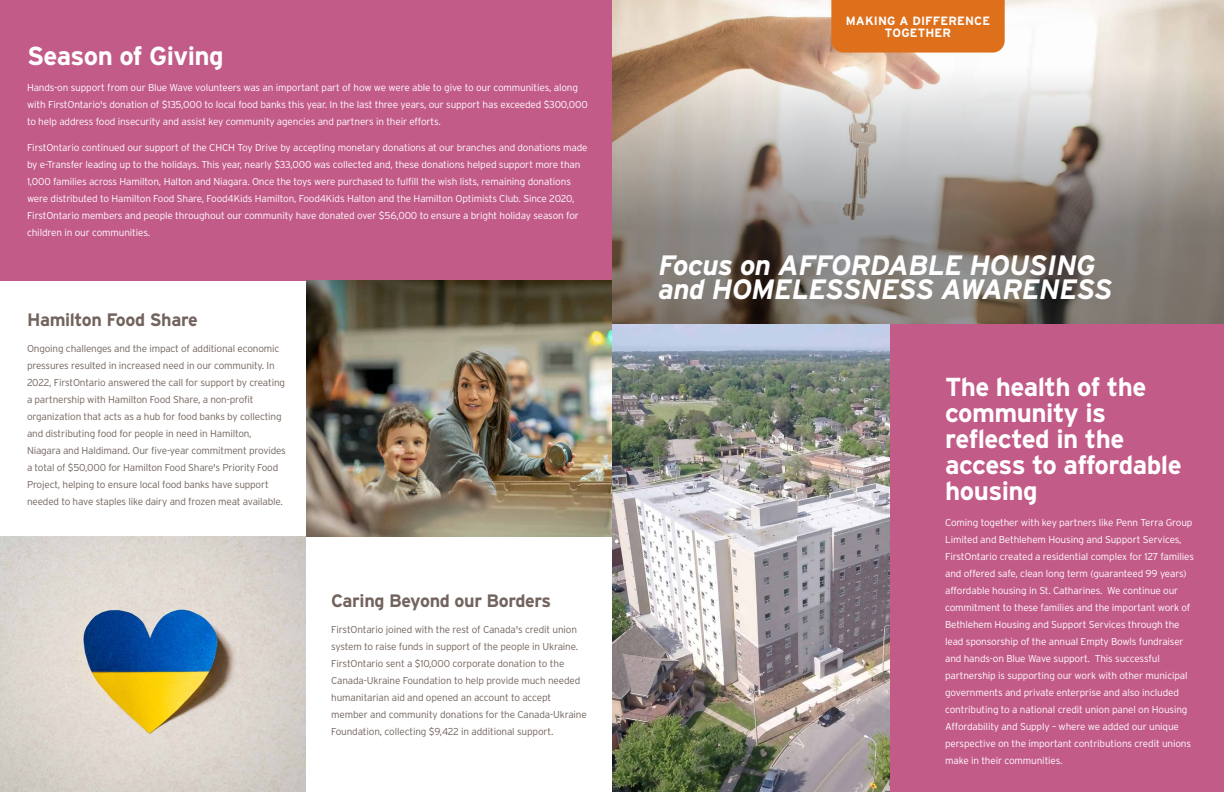
<style>
.page{position:relative;width:1224px;height:792px;background:#fff}
.page>*{position:absolute;margin:0;border:0;box-sizing:border-box;transform-origin:0 0}
.t1{font:italic 700 28px/24px "Interstate";letter-spacing:-.02em;color:#fff}
.t2{font:700 26px/26px "Interstate";letter-spacing:-.02em;color:#fff}
.t3{font:700 18px "Interstate";letter-spacing:-.02em;color:#72635d}
.t4{font:700 12px/12.2px "Interstate";letter-spacing:.01em;color:#fff;text-align:center}
.t5{font:300 10px/17px "Interstate";letter-spacing:-.015em;color:#fff}
.t6{font:300 10px/17px "Interstate";letter-spacing:-.02em;color:#72645e}
</style>
<div class="page">
<div style="left:0;top:0;width:612px;height:281px;background:#c35b89"></div>
<img style="left:306px;top:281px;width:306px;height:255px">
<div style="left:890px;top:324px;width:334px;height:468px;background:#c35b89"></div>
<img style="left:0;top:536px;width:306px;height:256px">
<svg style="left:612px;top:0;width:612px;height:324px;background:#a99f97"></svg>
<div style="left:831px;top:0;width:174px;height:53px;background:#de701c"></div>
<img style="left:612px;top:324px;width:278px;height:468px">
<h2 class="t2" style="left:27px;top:43px;width:198px">Season of Giving</h2>
<p class="t5" style="left:27px;top:79px;width:562px">Hands-on support from our Blue Wave volunteers was an important part of how we were able to give to our communities, along with FirstOntario's donation of $135,000 to local food banks this year. In the last three years, our support has exceeded $300,000 to help address food insecurity and assist key community agencies and partners in their efforts.</p>
<p class="t5" style="left:27px;top:139px;width:562px">FirstOntario continued our support of the CHCH Toy Drive by accepting monetary donations at our branches and donations made by e-Transfer leading up to the holidays. This year, nearly $33,000 was collected and, these donations helped support more than 1,000 families across Hamilton, Halton and Niagara. Once the toys were purchased to fulfill the wish lists, remaining donations were distributed to Hamilton Food Share, Food4Kids Hamilton, Food4Kids Halton and the Hamilton Optimists Club. Since 2020, FirstOntario members and people throughout our community have donated over $56,000 to ensure a bright holiday season for children in our communities.</p>
<h3 class="t3" style="left:27px;top:310px;width:172px">Hamilton Food Share</h3>
<p class="t6" style="left:27px;top:340px;width:260px">Ongoing challenges and the impact of additional economic pressures resulted in increased need in our community. In 2022, FirstOntario answered the call for support by creating a partnership with Hamilton Food Share, a non-profit organization that acts as a hub for food banks by collecting and distributing food for people in need in Hamilton, Niagara and Haldimand. Our five-year commitment provides a total of $50,000 for Hamilton Food Share's Priority Food Project, helping to ensure local food banks have support needed to have staples like dairy and frozen meat available.</p>
<h3 class="t3" style="left:331px;top:591px;width:222px">Caring Beyond our Borders</h3>
<p class="t6" style="left:331px;top:621px;width:257px">FirstOntario joined with the rest of Canada's credit union system to raise funds in support of the people in Ukraine.<br>FirstOntario sent a $10,000 corporate donation to the Canada-Ukraine Foundation to help provide much needed humanitarian aid and opened an account to accept member and community donations for the Canada-Ukraine Foundation, collecting $9,422 in additional support.</p>
<p class="t4" style="left:846px;top:15px;width:146px">MAKING A DIFFERENCE<br>TOGETHER</p>
<h1 class="t1" style="left:659px;top:253px;width:455px">Focus on AFFORDABLE HOUSING and HOMELESSNESS AWARENESS</h1>
<h2 class="t2" style="left:945px;top:374px;width:238px">The health of the community is reflected in the access to affordable housing</h2>
<p class="t5" style="left:945px;top:514px;width:250px">Coming together with key partners like Penn Terra Group Limited and Bethlehem Housing and Support Services, FirstOntario created a residential complex for 127 families and offered safe, clean long term (guaranteed 99 years) affordable housing in St. Catharines. We continue our commitment to these families and the important work of Bethlehem Housing and Support Services through the lead sponsorship of the annual Empty Bowls fundraiser and hands-on Blue Wave support. This successful partnership is supporting our work with other municipal governments and private enterprise and also included contributing to a national credit union panel on Housing Affordability and Supply – where we added our unique perspective on the important contributions credit unions make in their communities.</p>
</div>
